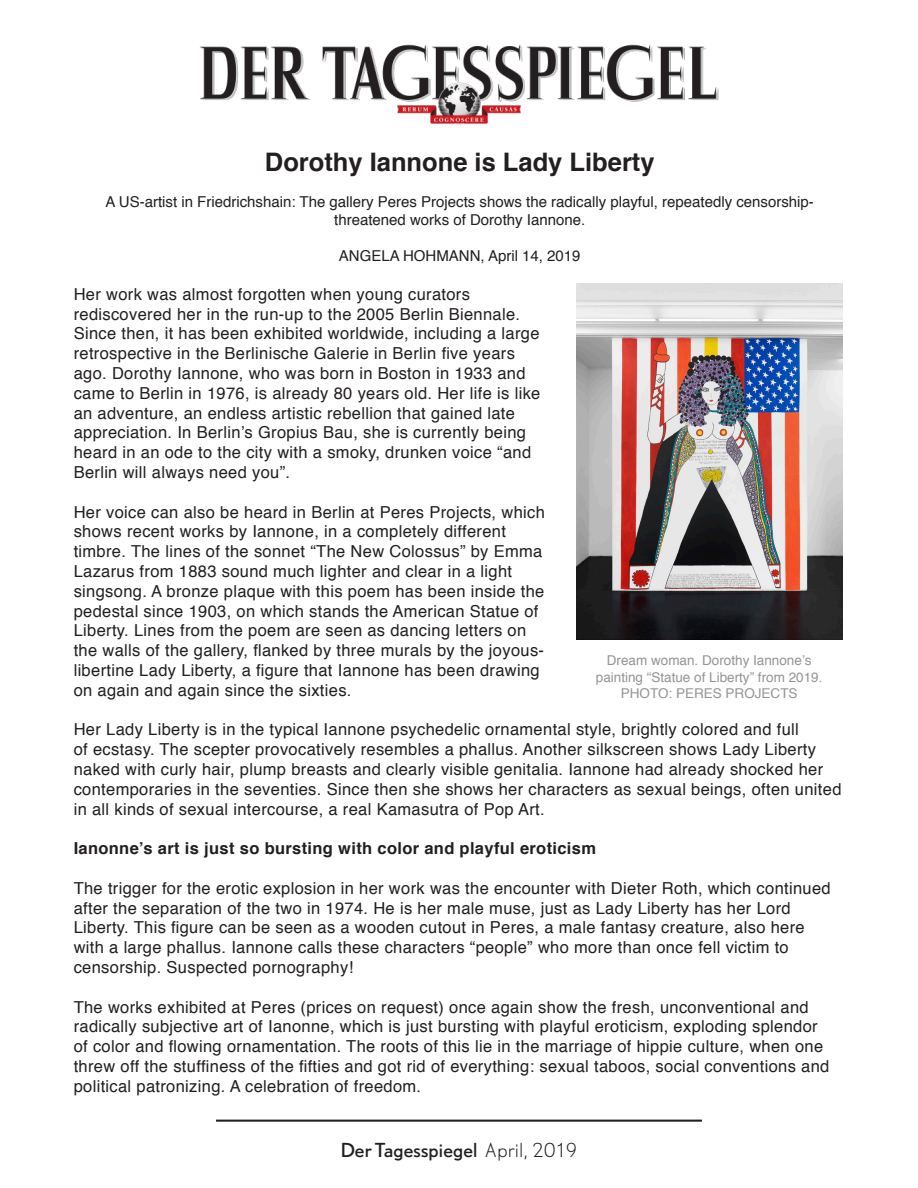
<style>
.page{position:relative;width:918px;height:1188px;background:#fff}
.page>*{position:absolute;margin:0;border:0;box-sizing:border-box;transform-origin:0 0}
.t1{font:700 25.5px "Helvetica";color:#231f20}
.t2{font:18px "DTL Nobel T";letter-spacing:-.01em;color:#231f20}
.t3{font:16.5px/19.8px "Helvetica";letter-spacing:.02em;color:#231f20}
.t4{font:700 16.5px "Helvetica";letter-spacing:.02em;color:#231f20}
.t5{font:15px/18px "Helvetica";color:#231f20;text-align:center}
.t6{font:13.5px "Helvetica";color:#939598}
.s1{font-weight:300}
</style>
<div class="page">
<hr style="left:216px;top:1120px;width:486px;height:2px;background:#231f20">
<img style="left:200px;top:45px;width:519px;height:79px">
<img style="left:577px;top:284px;width:265px;height:355px">
<p class="t1" style="left:265px;top:142px;width:391px">Dorothy Iannone is Lady Liberty</p>
<p class="t5" style="left:106px;top:193px;width:710px">A US-artist in Friedrichshain: The gallery Peres Projects shows the radically playful, repeatedly censorship&shy;threatened works of Dorothy Iannone.</p>
<p class="t5" style="left:339px;top:247px;width:243px">ANGELA HOHMANN, April 14, 2019</p>
<p class="t3" style="left:74px;top:285px;width:468px">Her work was almost forgotten when young curators rediscovered her in the run-up to the 2005 Berlin Biennale.<br>Since then, it has been exhibited worldwide, including a large retrospective in the Berlinische Galerie in Berlin five years ago. Dorothy Iannone, who was born in Boston in 1933 and came to Berlin in 1976, is already 80 years old. Her life is like an adventure, an endless artistic rebellion that gained late appreciation. In Berlin’s Gropius Bau, she is currently being heard in an ode to the city with a smoky, drunken voice “and Berlin will always need you”.</p>
<p class="t3" style="left:74px;top:502px;width:473px">Her voice can also be heard in Berlin at Peres Projects, which shows recent works by Iannone, in a completely different timbre. The lines of the sonnet “The New Colossus” by Emma Lazarus from 1883 sound much lighter and clear in a light singsong. A bronze plaque with this poem has been inside the pedestal since 1903, on which stands the American Statue of Liberty. Lines from the poem are seen as dancing letters on the walls of the gallery, flanked by three murals by the joyous&shy;libertine Lady Liberty, a figure that Iannone has been drawing on again and again since the sixties.</p>
<p class="t3" style="left:74px;top:720px;width:769px">Her Lady Liberty is in the typical Iannone psychedelic ornamental style, brightly colored and full<br>of ecstasy. The scepter provocatively resembles a phallus. Another silkscreen shows Lady Liberty naked with curly hair, plump breasts and clearly visible genitalia. Iannone had already shocked her contemporaries in the seventies. Since then she shows her characters as sexual beings, often united in all kinds of sexual intercourse, a real Kamasutra of Pop Art.</p>
<p class="t4" style="left:74px;top:835px;width:524px">Ianonne’s art is just so bursting with color and playful eroticism</p>
<p class="t3" style="left:74px;top:879px;width:759px">The trigger for the erotic explosion in her work was the encounter with Dieter Roth, which continued after the separation of the two in 1974. He is her male muse, just as Lady Liberty has her Lord Liberty. This figure can be seen as a wooden cutout in Peres, a male fantasy creature, also here with a large phallus. Iannone calls these characters “people” who more than once fell victim to censorship. Suspected pornography!</p>
<p class="t3" style="left:74px;top:997px;width:757px">The works exhibited at Peres (prices on request) once again show the fresh, unconventional and radically subjective art of Ianonne, which is just bursting with playful eroticism, exploding splendor of color and flowing ornamentation. The roots of this lie in the marriage of hippie culture, when one threw off the stuffiness of the fifties and got rid of everything: sexual taboos, social conventions and political patronizing. A celebration of freedom.</p>
<p class="t6" style="left:607px;top:650px;width:206px">Dream woman. Dorothy Iannone’s</p>
<p class="t6" style="left:596px;top:667px;width:228px">painting “Statue of Liberty” from 2019.</p>
<p class="t6" style="left:621px;top:683px;width:178px">PHOTO: PERES PROJECTS</p>
<p class="t2" style="left:340px;top:1137px;width:239px">Der Tagesspiegel <span class="s1">April, 2019</span></p>
</div>
